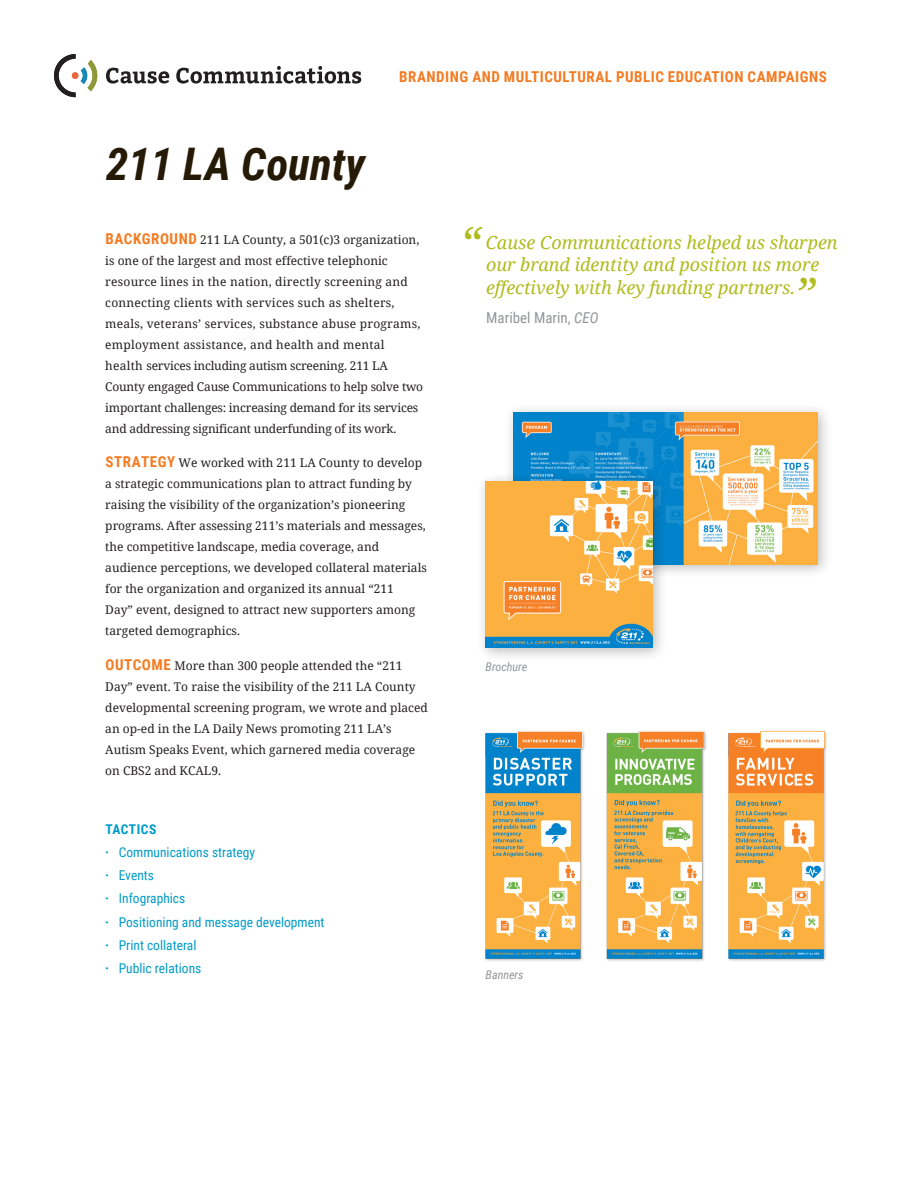
<style>
.page{position:relative;width:918px;height:1188px;background:#fff}
.page>*{position:absolute;margin:0;border:0;box-sizing:border-box;transform-origin:0 0}
.CLIENT{font:italic 700 45px "Roboto Condensed";color:#251a05}
.QUOTE{font:italic 45px "Noto Serif";color:#b0bb1d}
.QUOTE-2{font:italic 18px/22.5px "Noto Serif";color:#b0bb1d}
.CASE_STUDY_CATEGORY{font:700 15px "Roboto Condensed";letter-spacing:.035em;color:#f47b21}
.QUOTE-3{font:15px "Roboto Condensed";color:#939598}
.t1{font:13.5px "Roboto Condensed";color:#009bc8}
.LIST_TITLE{font:700 13.5px "Roboto Condensed";letter-spacing:.03em;color:#009bc8}
.BODY_TEXT{font:12px/21px "Noto Serif";color:#231f20}
.t2{font:italic 12px "Roboto Condensed";color:#939598}
.s1{font-family:"Roboto Condensed";font-weight:700;font-size:15px;color:#f47b21}
.s2{font-weight:700}
.s3{font-style:italic}
</style>
<div class="page">
<div style="left:504px;top:403px;width:328px;height:176px;background:#231f20;opacity:.3"></div>
<img style="left:513px;top:412px;width:305px;height:152px">
<div style="left:476px;top:472px;width:192px;height:190px;background:#231f20;opacity:.3"></div>
<img style="left:486px;top:481px;width:167px;height:167px">
<img style="left:486px;top:731px;width:341px;height:230px">
<svg style="left:54px;top:54px;width:43px;height:43px"></svg>
<svg style="left:106px;top:66px;width:255px;height:18px"></svg>
<p class="CLIENT" style="left:106px;top:132px;width:261px">211 LA County</p>
<p class="CASE_STUDY_CATEGORY" style="left:399px;top:66px;width:429px">BRANDING AND MULTICULTURAL PUBLIC EDUCATION CAMPAIGNS</p>
<p class="BODY_TEXT" style="left:105px;top:228px;width:319px"><span class="s1">BACKGROUND</span> 211 LA County, a 501(c)3 organization, is one of the largest and most effective telephonic resource lines in the nation, directly screening and connecting clients with services such as shelters, meals, veterans’ services, substance abuse programs, employment assistance, and health and mental health services including autism screening. 211 LA County engaged Cause Communications to help solve two important challenges: increasing demand for its services and addressing significant underfunding of its work.</p>
<p class="BODY_TEXT" style="left:105px;top:452px;width:323px"><span class="s1">STRATEGY</span> We worked with 211 LA County to develop a strategic communications plan to attract funding by raising the visibility of the organization’s pioneering programs. After assessing 211’s materials and messages, the competitive landscape, media coverage, and audience perceptions, we developed collateral materials for the organization and organized its annual “211<br>Day” event, designed to attract new supporters among targeted demographics.</p>
<p class="BODY_TEXT" style="left:105px;top:654px;width:324px"><span class="s1">OUTCOME</span> More than 300 people attended the “211<br>Day” event. To raise the visibility of the 211 LA County developmental screening program, we wrote and placed an op-ed in the LA Daily News promoting 211 LA’s Autism Speaks Event, which garnered media coverage on CBS2 and KCAL9.</p>
<p class="LIST_TITLE" style="left:106px;top:819px;width:52px">TACTICS</p>
<p class="t1" style="left:105px;top:843px;width:151px"><span class="s2">·</span> Communications strategy</p>
<p class="t1" style="left:105px;top:866px;width:50px"><span class="s2">·</span> Events</p>
<p class="t1" style="left:105px;top:889px;width:82px"><span class="s2">·</span> Infographics</p>
<p class="t1" style="left:105px;top:912px;width:221px"><span class="s2">·</span> Positioning and message development</p>
<p class="t1" style="left:105px;top:936px;width:93px"><span class="s2">·</span> Print collateral</p>
<p class="t1" style="left:105px;top:959px;width:98px"><span class="s2">·</span> Public relations</p>
<p class="QUOTE" style="left:460px;top:212px;width:22px">“</p>
<p class="QUOTE-2" style="left:486px;top:231px;width:354px">Cause Communications helped us sharpen our brand identity and position us more effectively with key funding partners.</p>
<p class="QUOTE" style="left:795px;top:263px;width:22px">”</p>
<p class="QUOTE-3" style="left:486px;top:307px;width:114px">Maribel Marin, <span class="s3">CEO</span></p>
<p class="t2" style="left:486px;top:658px;width:43px">Brochure</p>
<p class="t2" style="left:486px;top:966px;width:39px">Banners</p>
</div>
